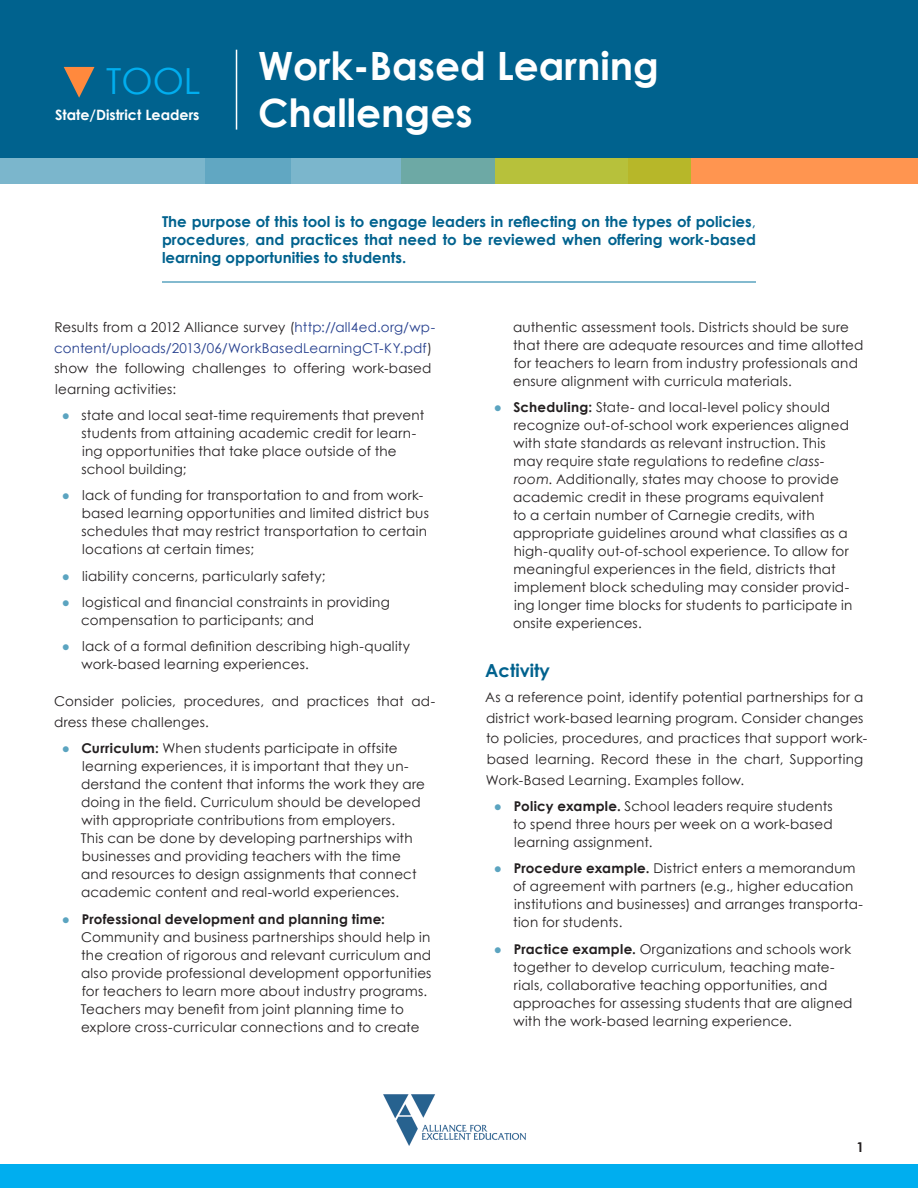
<style>
.page{position:relative;width:918px;height:1188px;background:#fff}
.page>*{position:absolute;margin:0;border:0;box-sizing:border-box;transform-origin:0 0}
.Title_Head_26pt{font:700 39px/46.8px "Century Gothic";color:#fff}
.TOOL{font:36px "Century Gothic";color:#00aeef}
.Heading_12pt{font:700 18px "Century Gothic";color:#00628e}
.Intro_Paragraph{font:700 15px/18px "Century Gothic";color:#00628e;text-align:justify}
.Targeted_Leaders{font:700 14.25px "Century Gothic";color:#fff}
.t1{font:13.5px/18px "Century Gothic";letter-spacing:.015em;color:#231f20}
.Pageno{font:700 13.5px "Century Gothic";color:#231f20}
.s1{font-weight:400}
.s2{color:#253f8e}
.s3{color:#5ba4c0}
.s4{font-weight:700}
.s5{font-style:italic}
</style>
<div class="page">
<div style="left:0;top:1164px;width:918px;height:24px;background:#00aeef"></div>
<img style="left:383px;top:1094px;width:143px;height:52px">
<div style="left:0;top:0;width:918px;height:158px;background:#00628e"></div>
<div style="left:628px;top:158px;width:289px;height:26px;background:#ff9550"></div>
<div style="left:402px;top:158px;width:289px;height:26px;background:linear-gradient(to bottom,#b6be36,#b6be36)"></div>
<div style="left:0;top:158px;width:290px;height:26px;background:#7bb6cc"></div>
<svg style="left:205px;top:158px;width:289px;height:26px;background:#6eadbc"></svg>
<hr style="left:236px;top:50px;width:1px;height:80px;background:#fff">
<hr style="left:162px;top:281px;width:594px;height:2px;background:#5ba4c0">
<svg style="left:64px;top:67px;width:30px;height:31px"></svg>
<p class="TOOL" style="left:106px;top:56px;width:96px">TOOL</p>
<p class="Targeted_Leaders" style="left:55px;top:104px;width:146px">State/District Leaders</p>
<p class="Title_Head_26pt" style="left:258px;top:40px;width:402px">Work-Based Learning<br>Challenges</p>
<p class="Intro_Paragraph" style="left:162px;top:212px;width:596px">The purpose of this tool is to engage leaders in reflecting on the types of policies<span class="s1">, </span>procedures<span class="s1">,</span> and practices that need to be reviewed when offering work-based learning opportunities to students.</p>
<p class="t1" style="left:54px;top:316px;width:383px;line-height:20.7px">Results from a 2012 Alliance survey (<span class="s2">http://all4ed.org/wp&shy;content/uploads/2013/06/WorkBasedLearningCT-KY.pdf</span>) show the following challenges to offering work-based learning activities:</p>
<p class="t1" style="left:81px;top:406px;width:344px;text-indent:-20px"><span class="s3">●</span> state and local seat-time requirements that prevent students from attaining academic credit for learn&shy;ing opportunities that take place outside of the school building;</p>
<p class="t1" style="left:81px;top:486px;width:349px;text-indent:-20px"><span class="s3">●</span> lack of funding for transportation to and from work&shy;based learning opportunities and limited district bus schedules that may restrict transportation to certain locations at certain times;</p>
<p class="t1" style="left:62px;top:567px;width:266px"><span class="s3">●</span> liability concerns, particularly safety;</p>
<p class="t1" style="left:81px;top:593px;width:310px;text-indent:-19px"><span class="s3">●</span> logistical and financial constraints in providing compensation to participants; and</p>
<p class="t1" style="left:81px;top:637px;width:330px;text-indent:-20px"><span class="s3">●</span> lack of a formal definition describing high-quality work-based learning experiences.</p>
<p class="t1" style="left:54px;top:691px;width:383px;line-height:20.7px">Consider policies, procedures, and practices that ad&shy;dress these challenges.</p>
<p class="t1" style="left:81px;top:739px;width:345px;text-indent:-19px"><span class="s3">●</span> <span class="s4">Curriculum:</span> When students participate in offsite learning experiences, it is important that they un&shy;derstand the content that informs the work they are doing in the field. Curriculum should be developed with appropriate contributions from employers.<br>This can be done by developing partnerships with businesses and providing teachers with the time and resources to design assignments that connect academic content and real-world experiences.</p>
<p class="t1" style="left:81px;top:910px;width:352px;text-indent:-19px"><span class="s3">●</span> <span class="s4">Professional development and planning time:<br></span>Community and business partnerships should help in the creation of rigorous and relevant curriculum and also provide professional development opportunities for teachers to learn more about industry programs.<br>Teachers may benefit from joint planning time to explore cross-curricular connections and to create</p>
<p class="t1" style="left:513px;top:318px;width:352px">authentic assessment tools. Districts should be sure that there are adequate resources and time allotted for teachers to learn from industry professionals and ensure alignment with curricula materials.</p>
<p class="t1" style="left:513px;top:398px;width:341px;text-indent:-19px"><span class="s3">●</span> <span class="s4">Scheduling:</span> State- and local-level policy should recognize out-of-school work experiences aligned with state standards as relevant instruction. This may require state regulations to redefine <span class="s5">class&shy;room</span>. Additionally, states may choose to provide academic credit in these programs equivalent<br>to a certain number of Carnegie credits, with appropriate guidelines around what classifies as a high-quality out-of-school experience. To allow for meaningful experiences in the field, districts that implement block scheduling may consider provid&shy;ing longer time blocks for students to participate in onsite experiences.</p>
<p class="Heading_12pt" style="left:485px;top:657px;width:66px">Activity</p>
<p class="t1" style="left:485px;top:687px;width:384px;line-height:20.7px">As a reference point, identify potential partnerships for a district work-based learning program. Consider changes to policies, procedures, and practices that support work&shy;based learning. Record these in the chart, Supporting Work-Based Learning. Examples follow.</p>
<p class="t1" style="left:513px;top:797px;width:321px;text-align:justify;text-indent:-19px"><span class="s3">●</span> <span class="s4">Policy example.</span> School leaders require students to spend three hours per week on a work-based learning assignment.</p>
<p class="t1" style="left:513px;top:859px;width:351px;text-indent:-19px"><span class="s3">●</span> <span class="s4">Procedure example.</span> District enters a memorandum of agreement with partners (e.g., higher education institutions and businesses) and arranges transporta&shy;tion for students.</p>
<p class="t1" style="left:513px;top:940px;width:341px;text-indent:-19px"><span class="s3">●</span> <span class="s4">Practice example.</span> Organizations and schools work together to develop curriculum, teaching mate&shy;rials, collaborative teaching opportunities, and approaches for assessing students that are aligned with the work-based learning experience.</p>
<p class="Pageno" style="left:856px;top:1137px;width:9px">1</p>
</div>
